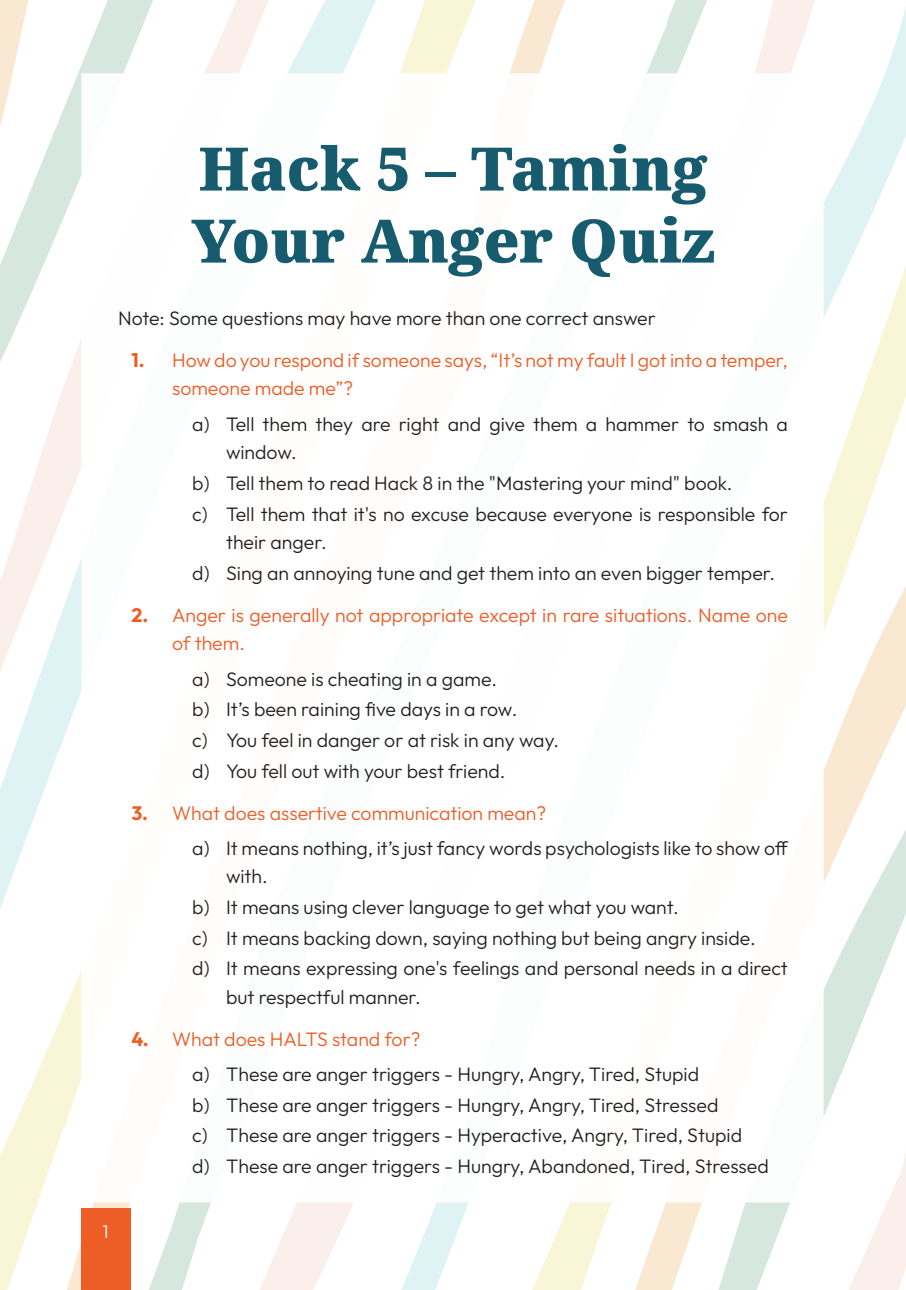
<style>
.page{position:relative;width:906px;height:1290px;background:#fff}
.page>*{position:absolute;margin:0;border:0;box-sizing:border-box;transform-origin:0 0}
.t1{font:900 60px/72px "Noto Serif";color:#165b6e}
.t2{font:300 19.5px/30.6px "Outfit";color:#231f20}
.t3{font:300 19.5px/28.5px "Outfit";color:#ed5c26}
.t4{font:300 18px "Outfit";color:#fff}
.s1{font-weight:700;color:#ee5d25}
.s2{color:#ed5c26}
</style>
<div class="page">
<img style="left:0;top:0;width:906px;height:1290px">
<div style="left:81px;top:1209px;width:50px;height:81px;background:#ee5d25"></div>
<h1 class="t1" style="left:191px;top:134px;width:525px">Hack 5 – Taming<br>Your Anger Quiz</h1>
<p class="t2" style="left:118px;top:302px;width:539px">Note: Some questions may have more than one correct answer</p>
<p class="t3" style="left:172px;top:346px;width:617px;text-indent:-41px"><span class="s1">1.</span> H ow do you respond if someone says, “It’s not my fault I got into a temper, someone made me”?</p>
<p class="t2" style="left:226px;top:409px;width:563px;line-height:28.5px;text-indent:-34px">a) Tell them they are right and give them a hammer to smash a window.</p>
<p class="t2" style="left:192px;top:467px;width:597px">b) Tell them to read Hack 8 in the "Mastering your mind" book.<br>c) Tell them that it's no excuse because everyone is responsible for</p>
<p class="t2" style="left:192px;top:527px;width:584px;text-indent:34px">their anger.<br>d) Sing an annoying tune and get them into an even bigger temper.</p>
<p class="t3" style="left:172px;top:600px;width:617px;text-indent:-41px"><span class="s1">2.</span> Anger is generally not appropriate except in rare situations. Name one of them.</p>
<p class="t2" style="left:192px;top:663px;width:368px">a) Someone is cheating in a game.<br>b) It’s been raining five days in a row.<br>c) You feel in danger or at risk in any way. d) You fell out with your best friend.</p>
<p class="t2" style="left:192px;top:795px;width:598px;line-height:35.2px;text-indent:-61px"><span class="s1">3.</span> <span class="s2">What does assertive communication mean?<br></span>a) It means nothing, it’s just fancy words psychologists like to show off</p>
<p class="t2" style="left:192px;top:861px;width:597px;text-indent:34px">with.<br>b) It means using clever language to get what you want.<br>c) It means backing down, saying nothing but being angry inside.<br>d) It means expressing one's feelings and personal needs in a direct</p>
<p class="t2" style="left:226px;top:981px;width:196px">but respectful manner.</p>
<p class="t2" style="left:192px;top:1021px;width:508px;line-height:35.2px;text-indent:-61px"><span class="s1">4.</span> <span class="s2">What does HALTS stand for?<br></span>a) These are anger triggers - Hungry, Angry, Tired, Stupid</p>
<p class="t2" style="left:192px;top:1089px;width:578px">b) These are anger triggers - Hungry, Angry, Tired, Stressed<br>c) These are anger triggers - Hyperactive, Angry, Tired, Stupid<br>d) These are anger triggers - Hungry, Abandoned, Tired, Stressed</p>
<p class="t4" style="left:103px;top:1221px;width:8px">1</p>
</div>
